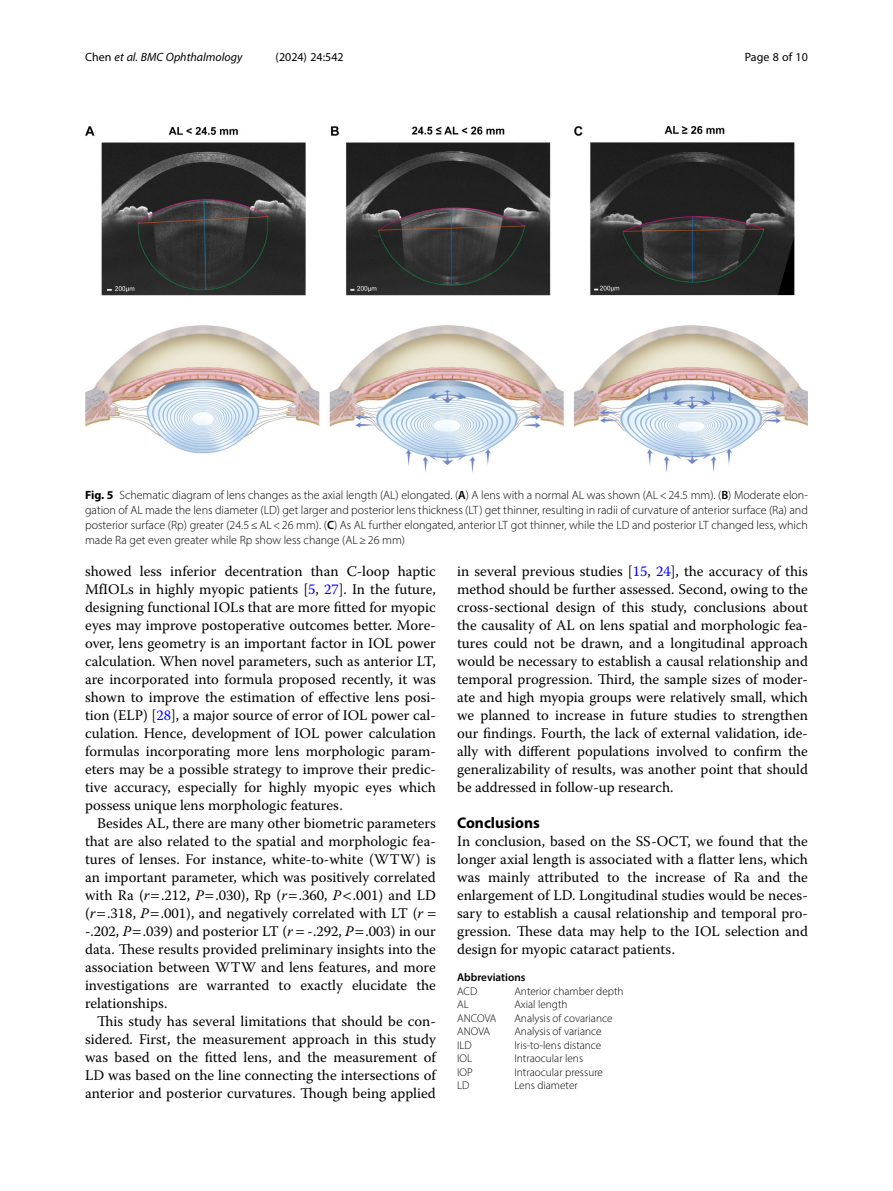
<style>
.page{position:relative;width:893px;height:1191px;background:#fff}
.page>*{position:absolute;margin:0;border:0;box-sizing:border-box;transform-origin:0 0}
.Head_1{font:700 15.45px "Myriad Pro";color:#000}
.Body_Text_Indent{font:14.7px/18px "Warnock Pro";color:#000;text-align:justify}
.Body_Text{font:14.7px/18px "Warnock Pro";color:#000;text-align:justify}
.Figure_Caption{font:300 12px/15px "Myriad Pro";color:#000;text-align:justify}
.t1{font:italic 12px "Myriad Pro";color:#000}
.t2{font:12px "Myriad Pro";color:#000}
.Abbreviation_Para_1{font:300 11.25px "Myriad Pro";color:#000}
.Abbrevation_Heading{font:600 11.25px "Myriad Pro";color:#000}
.s1{font-style:normal}
.s2{font-weight:700}
.s3{font-weight:600}
.s4{color:#00f}
.s5{font-style:italic}
</style>
<div class="page">
<img style="left:85px;top:126px;width:723px;height:346px">
<p class="t1" style="left:85px;top:50px;width:159px"><span class="s1">Chen</span> et al. BMC Ophthalmology</p>
<p class="t2" style="left:276px;top:50px;width:70px">(2024) 24:542</p>
<p class="t2" style="left:745px;top:50px;width:65px">Page 8 of 10</p>
<p class="Figure_Caption" style="left:85px;top:487px;width:724px"><span class="s2">Fig. 5</span> Schematic diagram of lens changes as the axial length (AL) elongated. (<span class="s3">A</span>) A lens with a normal AL was shown (AL&lt;24.5 mm). (<span class="s3">B</span>) Moderate elon&shy;gation of AL made the lens diameter (LD) get larger and posterior lens thickness (LT) get thinner, resulting in radii of curvature of anterior surface (Ra) and posterior surface (Rp) greater (24.5≤AL&lt;26 mm). (<span class="s3">C</span>) As AL further elongated, anterior LT got thinner, while the LD and posterior LT changed less, which made Ra get even greater while Rp show less change (AL≥26 mm)</p>
<p class="Body_Text_Indent" style="left:85px;top:562px;width:352px">showed less inferior decentration than C-loop haptic MfIOLs in highly myopic patients [<span class="s4">5</span>, <span class="s4">27</span>]. In the future, designing functional IOLs that are more fitted for myopic eyes may improve postoperative outcomes better. More&shy;over, lens geometry is an important factor in IOL power calculation. When novel parameters, such as anterior LT, are incorporated into formula proposed recently, it was shown to improve the estimation of effective lens posi&shy;tion (ELP) [<span class="s4">28</span>], a major source of error of IOL power cal&shy;culation. Hence, development of IOL power calculation formulas incorporating more lens morphologic param&shy;eters may be a possible strategy to improve their predic&shy;tive accuracy, especially for highly myopic eyes which possess unique lens morphologic features.</p>
<p class="Body_Text_Indent" style="left:85px;top:814px;width:352px;text-align:left;text-indent:12px">Besides AL, there are many other biometric parameters that are also related to the spatial and morphologic fea&shy;tures of lenses. For instance, white-to-white (WTW) is an important parameter, which was positively correlated with Ra (<span class="s5">r</span> .212, <span class="s5">P</span> .030), Rp (<span class="s5">r</span> .360, <span class="s5">P</span> .001) and LD (<span class="s5">r</span> .318, <span class="s5">P</span> .001), and negatively correlated with LT (<span class="s5">r </span>-.202, <span class="s5">P</span> .039) and posterior LT (<span class="s5">r</span> -.292, <span class="s5">P</span> .003) in our data. These results provided preliminary insights into the association between WTW and lens features, and more investigations are warranted to exactly elucidate the relationships.</p>
<p class="Body_Text_Indent" style="left:85px;top:1012px;width:352px;text-indent:12px">This study has several limitations that should be con&shy;sidered. First, the measurement approach in this study was based on the fitted lens, and the measurement of LD was based on the line connecting the intersections of anterior and posterior curvatures. Though being applied</p>
<p class="Body_Text_Indent" style="left:457px;top:562px;width:352px">in several previous studies [<span class="s4">15</span>, <span class="s4">24</span>], the accuracy of this method should be further assessed. Second, owing to the cross-sectional design of this study, conclusions about the causality of AL on lens spatial and morphologic fea&shy;tures could not be drawn, and a longitudinal approach would be necessary to establish a causal relationship and temporal progression. Third, the sample sizes of moder&shy;ate and high myopia groups were relatively small, which we planned to increase in future studies to strengthen our findings. Fourth, the lack of external validation, ide&shy;ally with different populations involved to confirm the generalizability of results, was another point that should be addressed in follow-up research.</p>
<p class="Head_1" style="left:457px;top:813px;width:84px">Conclusions</p>
<p class="Body_Text" style="left:457px;top:832px;width:352px">In conclusion, based on the SS-OCT, we found that the longer axial length is associated with a flatter lens, which was mainly attributed to the increase of Ra and the enlargement of LD. Longitudinal studies would be neces&shy;sary to establish a causal relationship and temporal pro&shy;gression. These data may help to the IOL selection and design for myopic cataract patients.</p>
<p class="Abbrevation_Heading" style="left:457px;top:970px;width:70px">Abbreviations</p>
<p class="Abbreviation_Para_1" style="left:457px;top:984px;width:22px">ACD</p>
<p class="Abbreviation_Para_1" style="left:514px;top:984px;width:111px">Anterior chamber depth</p>
<p class="Abbreviation_Para_1" style="left:457px;top:997px;width:13px">AL</p>
<p class="Abbreviation_Para_1" style="left:514px;top:997px;width:55px">Axial length</p>
<p class="Abbreviation_Para_1" style="left:457px;top:1011px;width:41px">ANCOVA</p>
<p class="Abbreviation_Para_1" style="left:514px;top:1011px;width:100px">Analysis of covariance</p>
<p class="Abbreviation_Para_1" style="left:457px;top:1024px;width:35px">ANOVA</p>
<p class="Abbreviation_Para_1" style="left:514px;top:1024px;width:89px">Analysis of variance</p>
<p class="Abbreviation_Para_1" style="left:457px;top:1038px;width:16px">ILD</p>
<p class="Abbreviation_Para_1" style="left:514px;top:1038px;width:89px">Iris-to-lens distance</p>
<p class="Abbreviation_Para_1" style="left:457px;top:1051px;width:16px">IOL</p>
<p class="Abbreviation_Para_1" style="left:514px;top:1051px;width:70px">Intraocular lens</p>
<p class="Abbreviation_Para_1" style="left:457px;top:1065px;width:17px">IOP</p>
<p class="Abbreviation_Para_1" style="left:514px;top:1065px;width:90px">Intraocular pressure</p>
<p class="Abbreviation_Para_1" style="left:457px;top:1078px;width:14px">LD</p>
<p class="Abbreviation_Para_1" style="left:514px;top:1078px;width:65px">Lens diameter</p>
</div>
